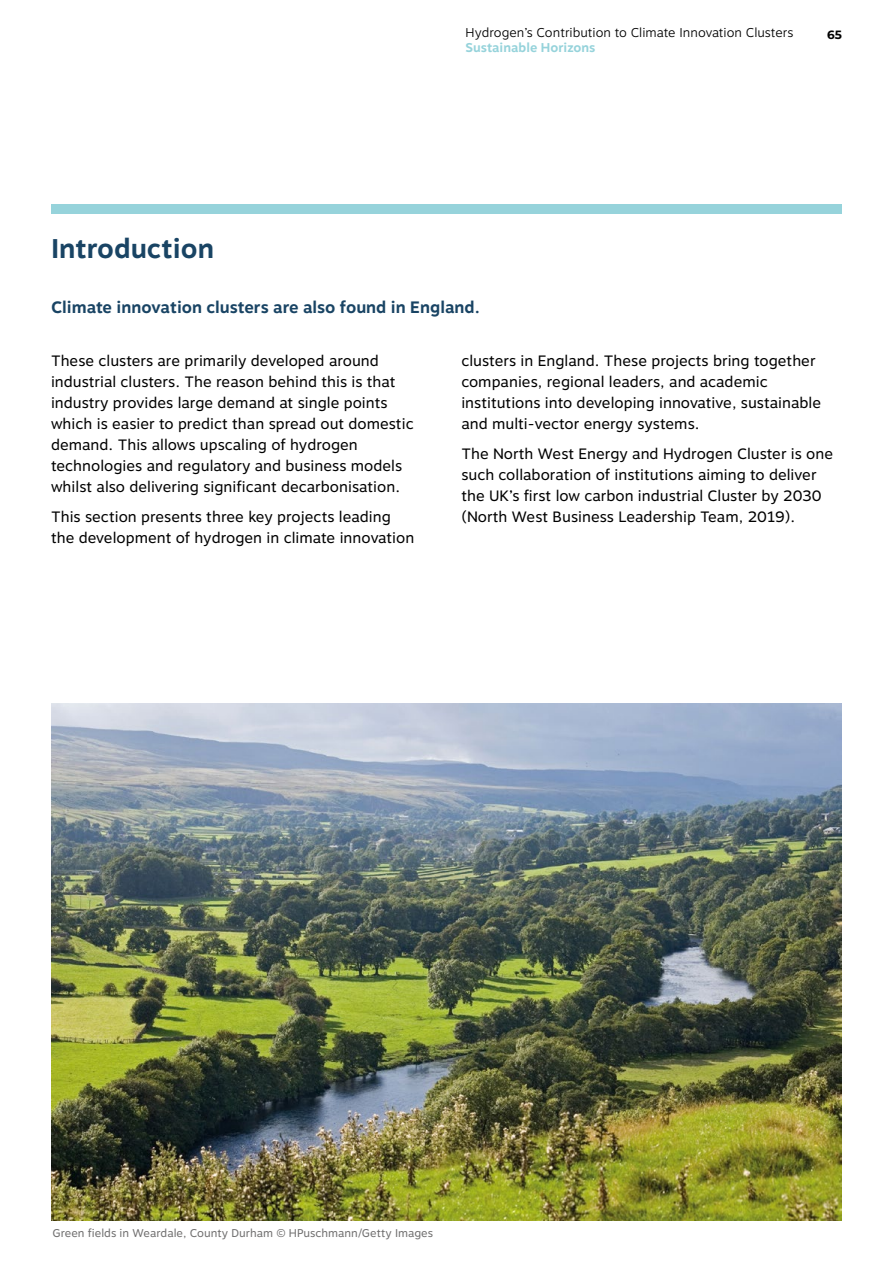
<style>
.page{position:relative;width:893px;height:1263px;background:#fff}
.page>*{position:absolute;margin:0;border:0;box-sizing:border-box;transform-origin:0 0}
.t1{font:700 27px "Motiva Sans";color:#194464}
.t2{font:700 16.5px "Motiva Sans";color:#194464}
.t3{font:15px/21px "Motiva Sans";color:#000}
.t4{font:300 12.75px "Motiva Sans";color:#000}
.t5{font:700 12.75px "Motiva Sans";color:#96d3db}
.t6{font:700 12px "Montserrat";color:#000}
.t7{font:11.25px "Motiva Sans";color:#706f6f}
</style>
<div class="page">
<div style="left:51px;top:205px;width:791px;height:9px;background:#96d3db"></div>
<img style="left:51px;top:704px;width:791px;height:516px">
<h1 class="t1" style="left:51px;top:229px;width:165px">Introduction</h1>
<p class="t4" style="left:466px;top:23px;width:329px">Hydrogen’s Contribution to Climate Innovation Clusters</p>
<p class="t6" style="left:827px;top:26px;width:16px">65</p>
<p class="t5" style="left:466px;top:39px;width:131px">Sustainable Horizons</p>
<p class="t2" style="left:51px;top:295px;width:430px">Climate innovation clusters are also found in England.</p>
<p class="t3" style="left:51px;top:350px;width:364px">These clusters are primarily developed around industrial clusters. The reason behind this is that industry provides large demand at single points which is easier to predict than spread out domestic demand. This allows upscaling of hydrogen technologies and regulatory and business models whilst also delivering significant decarbonisation.</p>
<p class="t3" style="left:51px;top:506px;width:365px">This section presents three key projects leading the development of hydrogen in climate innovation</p>
<p class="t3" style="left:461px;top:350px;width:361px">clusters in England. These projects bring together companies, regional leaders, and academic institutions into developing innovative, sustainable and multi-vector energy systems.</p>
<p class="t3" style="left:461px;top:443px;width:373px">The North West Energy and Hydrogen Cluster is one such collaboration of institutions aiming to deliver the UK’s first low carbon industrial Cluster by 2030 (North West Business Leadership Team, 2019).</p>
<p class="t7" style="left:52px;top:1225px;width:382px">Green fields in Weardale, County Durham © HPuschmann/Getty Images</p>
</div>
